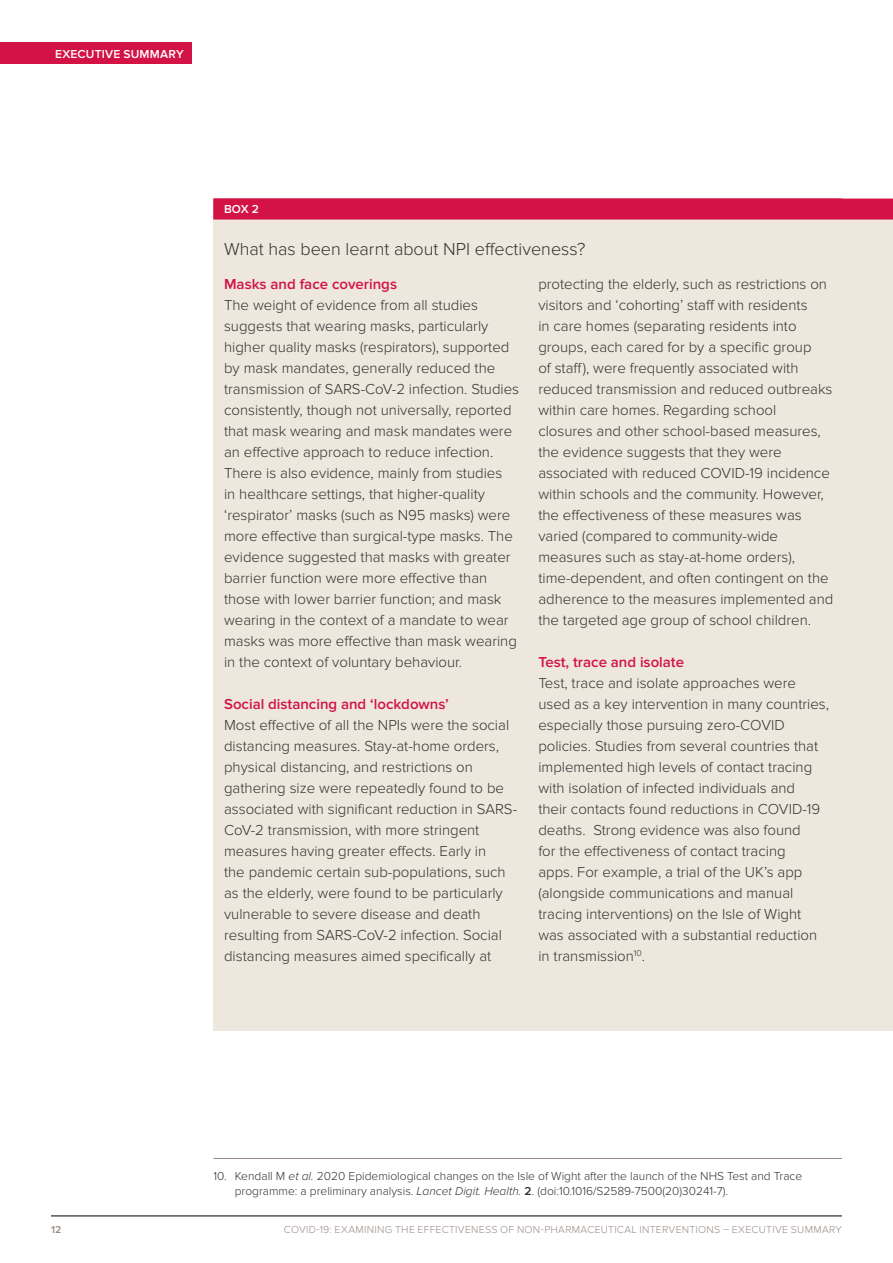
<style>
.page{position:relative;width:893px;height:1263px;background:#fff}
.page>*{position:absolute;margin:0;border:0;box-sizing:border-box;transform-origin:0 0}
.Box_heading_shaded{font:300 18px "Proxima Nova";color:#333132}
.Box_body_copy_shaded{font:300 15px/21px "Proxima Nova";color:#333132}
.Box_heading_1_shaded{font:600 15px "Proxima Nova";color:#d31245}
.t1{font:300 12px/15px "Proxima Nova";color:#333132}
.BOX_HEADING_BAR{font:600 12px "Proxima Nova";letter-spacing:.02em;color:#fff}
.t2{font:300 10.5px "Proxima Nova";letter-spacing:.03em;color:#978c87}
.t3{font:600 10.5px "Proxima Nova";color:#978c87}
.s1{font-style:italic}
.s2{font-weight:600}
</style>
<div class="page">
<div style="left:0;top:43px;width:192px;height:21px;background:#d31245"></div>
<hr style="left:51px;top:1216px;width:791px;height:1px;background:#000">
<div style="left:213px;top:220px;width:680px;height:811px;background:#ede7dd"></div>
<div style="left:213px;top:199px;width:680px;height:21px;background:#d31245"></div>
<hr style="left:213px;top:1158px;width:629px;height:1px;background:#978c87">
<p class="BOX_HEADING_BAR" style="left:55px;top:47px;width:130px">EXECUTIVE SUMMARY</p>
<p class="BOX_HEADING_BAR" style="left:224px;top:203px;width:36px">BOX 2</p>
<p class="Box_heading_shaded" style="left:224px;top:239px;width:363px">What has been learnt about NPI effectiveness?</p>
<p class="Box_heading_1_shaded" style="left:224px;top:275px;width:174px">Masks and face coverings</p>
<p class="Box_body_copy_shaded" style="left:224px;top:294px;width:297px">The weight of evidence from all studies suggests that wearing masks, particularly higher quality masks (respirators), supported by mask mandates, generally reduced the transmission of SARS-CoV-2 infection. Studies consistently, though not universally, reported that mask wearing and mask mandates were an effective approach to reduce infection.<br>There is also evidence, mainly from studies<br>in healthcare settings, that higher-quality ‘respirator’ masks (such as N95 masks) were more effective than surgical-type masks. The evidence suggested that masks with greater barrier function were more effective than those with lower barrier function; and mask wearing in the context of a mandate to wear masks was more effective than mask wearing in the context of voluntary behaviour.</p>
<p class="Box_heading_1_shaded" style="left:224px;top:695px;width:226px">Social distancing and ‘lockdowns’</p>
<p class="Box_body_copy_shaded" style="left:224px;top:714px;width:295px">Most effective of all the NPIs were the social distancing measures. Stay-at-home orders, physical distancing, and restrictions on gathering size were repeatedly found to be associated with significant reduction in SARS-CoV-2 transmission, with more stringent measures having greater effects. Early in<br>the pandemic certain sub-populations, such as the elderly, were found to be particularly vulnerable to severe disease and death resulting from SARS-CoV-2 infection. Social distancing measures aimed specifically at</p>
<p class="Box_body_copy_shaded" style="left:538px;top:273px;width:297px">protecting the elderly, such as restrictions on visitors and ‘cohorting’ staff with residents<br>in care homes (separating residents into groups, each cared for by a specific group<br>of staff), were frequently associated with reduced transmission and reduced outbreaks within care homes. Regarding school closures and other school-based measures, the evidence suggests that they were associated with reduced COVID-19 incidence within schools and the community. However, the effectiveness of these measures was varied (compared to community-wide measures such as stay-at-home orders), time-dependent, and often contingent on the adherence to the measures implemented and the targeted age group of school children.</p>
<p class="Box_heading_1_shaded" style="left:538px;top:653px;width:147px">Test, trace and isolate</p>
<p class="Box_body_copy_shaded" style="left:538px;top:672px;width:292px">Test, trace and isolate approaches were used as a key intervention in many countries, especially those pursuing zero-COVID policies. Studies from several countries that implemented high levels of contact tracing with isolation of infected individuals and<br>their contacts found reductions in COVID-19 deaths. Strong evidence was also found<br>for the effectiveness of contact tracing<br>apps. For example, a trial of the UK’s app (alongside communications and manual tracing interventions) on the Isle of Wight was associated with a substantial reduction in transmission<sup>10</sup>.</p>
<p class="t1" style="left:235px;top:1168px;width:569px;text-indent:-21px">10. Kendall M <span class="s1">et al.</span> 2020 Epidemiological changes on the Isle of Wight after the launch of the NHS Test and Trace programme: a preliminary analysis. <span class="s1">Lancet Digit. Health.</span> <span class="s2">2</span>. (doi:10.1016/S2589-7500(20)30241-7).</p>
<p class="t3" style="left:51px;top:1223px;width:12px">12</p>
<p class="t2" style="left:284px;top:1223px;width:560px">COVID-19: EXAMINING THE EFFECTIVENESS OF NON-PHARMACEUTICAL INTERVENTIONS – EXECUTIVE SUMMARY</p>
</div>
